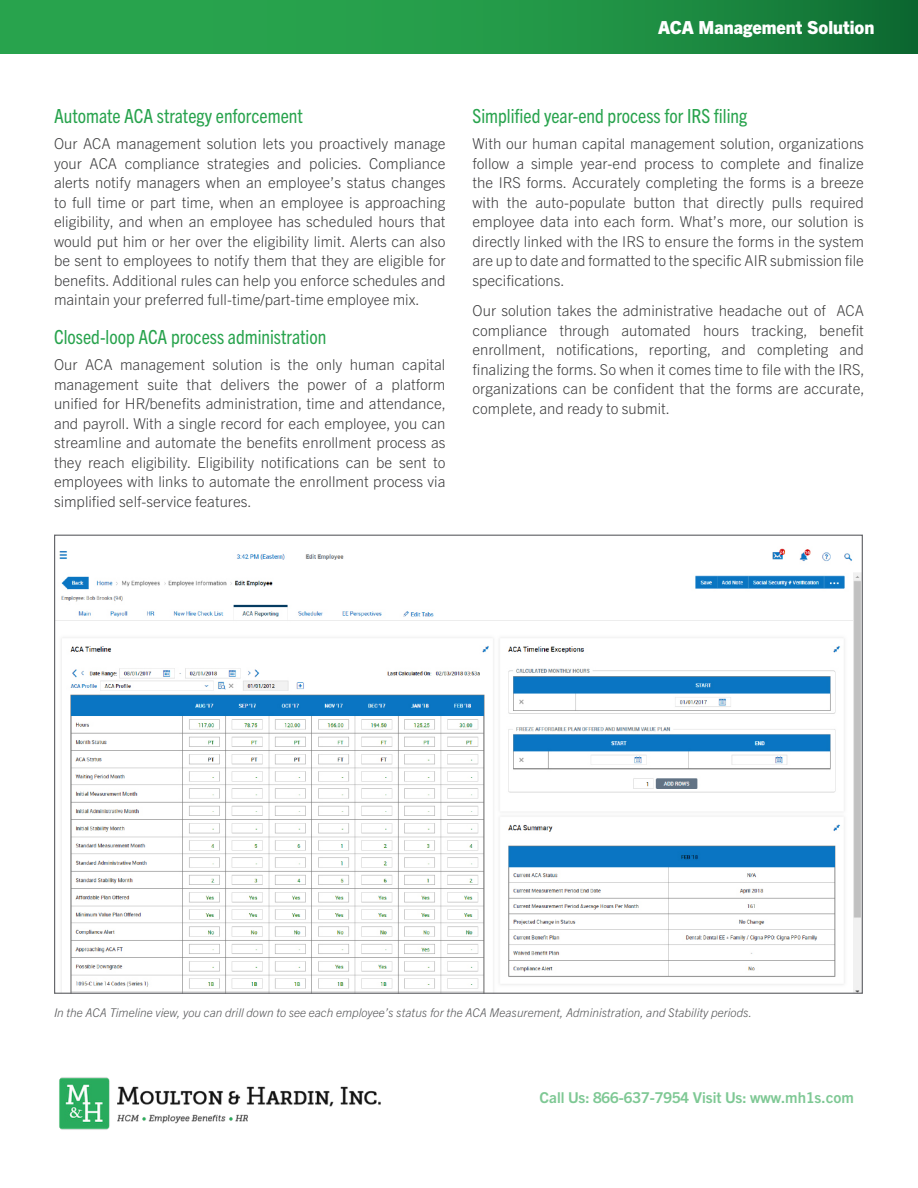
<style>
.page{position:relative;width:918px;height:1188px;background:#fff}
.page>*{position:absolute;margin:0;border:0;box-sizing:border-box;transform-origin:0 0}
.Subhead{font:condensed 19.5px "Trade Gothic Next LT Pro";color:#28a34d}
.t1{font:800 18px "Trade Gothic Next LT Pro";color:#fff}
.Body{font:300 15px/19.5px "Trade Gothic Next LT Pro";color:#3e3e3f;text-align:justify}
.Body_Subhead{font:700 15px "Trade Gothic Next LT Pro";color:#7ec894}
.Callout_Image_captio{font:italic 300 12px "Trade Gothic Next LT Pro";color:#57585a}
</style>
<div class="page">
<svg style="left:0;top:0;width:918px;height:54px;background:#219446"></svg>
<img style="left:56px;top:548px;width:805px;height:444px">
<div style="left:71px;top:544px;width:160px;height:22px;background:#fff"></div>
<img style="left:59px;top:1077px;width:322px;height:53px">
<p class="t1" style="left:658px;top:15px;width:218px">ACA Management Solution</p>
<p class="Subhead" style="left:54px;top:103px;width:250px">Automate ACA strategy enforcement</p>
<p class="Body" style="left:54px;top:133px;width:393px">Our ACA management solution lets you proactively manage your ACA compliance strategies and policies. Compliance alerts notify managers when an employee’s status changes to full time or part time, when an employee is approaching eligibility, and when an employee has scheduled hours that would put him or her over the eligibility limit. Alerts can also be sent to employees to notify them that they are eligible for benefits. Additional rules can help you enforce schedules and maintain your preferred full-time/part-time employee mix.</p>
<p class="Subhead" style="left:54px;top:323px;width:274px">Closed-loop ACA process administration</p>
<p class="Body" style="left:54px;top:354px;width:394px">Our ACA management solution is the only human capital management suite that delivers the power of a platform unified for HR/benefits administration, time and attendance, and payroll. With a single record for each employee, you can streamline and automate the benefits enrollment process as they reach eligibility. Eligibility notifications can be sent to employees with links to automate the enrollment process via simplified self-service features.</p>
<p class="Subhead" style="left:472px;top:103px;width:276px">Simplified year-end process for IRS filing</p>
<p class="Body" style="left:472px;top:133px;width:393px">With our human capital management solution, organizations follow a simple year-end process to complete and finalize the IRS forms. Accurately completing the forms is a breeze with the auto-populate button that directly pulls required employee data into each form. What’s more, our solution is directly linked with the IRS to ensure the forms in the system are up to date and formatted to the specific AIR submission file specifications.</p>
<p class="Body" style="left:472px;top:300px;width:394px">Our solution takes the administrative headache out of ACA compliance through automated hours tracking, benefit enrollment, notifications, reporting, and completing and finalizing the forms. So when it comes time to file with the IRS, organizations can be confident that the forms are accurate, complete, and ready to submit.</p>
<p class="Callout_Image_captio" style="left:54px;top:1005px;width:700px">In the ACA Timeline view, you can drill down to see each employee’s status for the ACA Measurement, Administration, and Stability periods.</p>
<p class="Body_Subhead" style="left:540px;top:1087px;width:316px">Call Us: 866-637-7954 Visit Us: www.mh1s.com</p>
</div>
